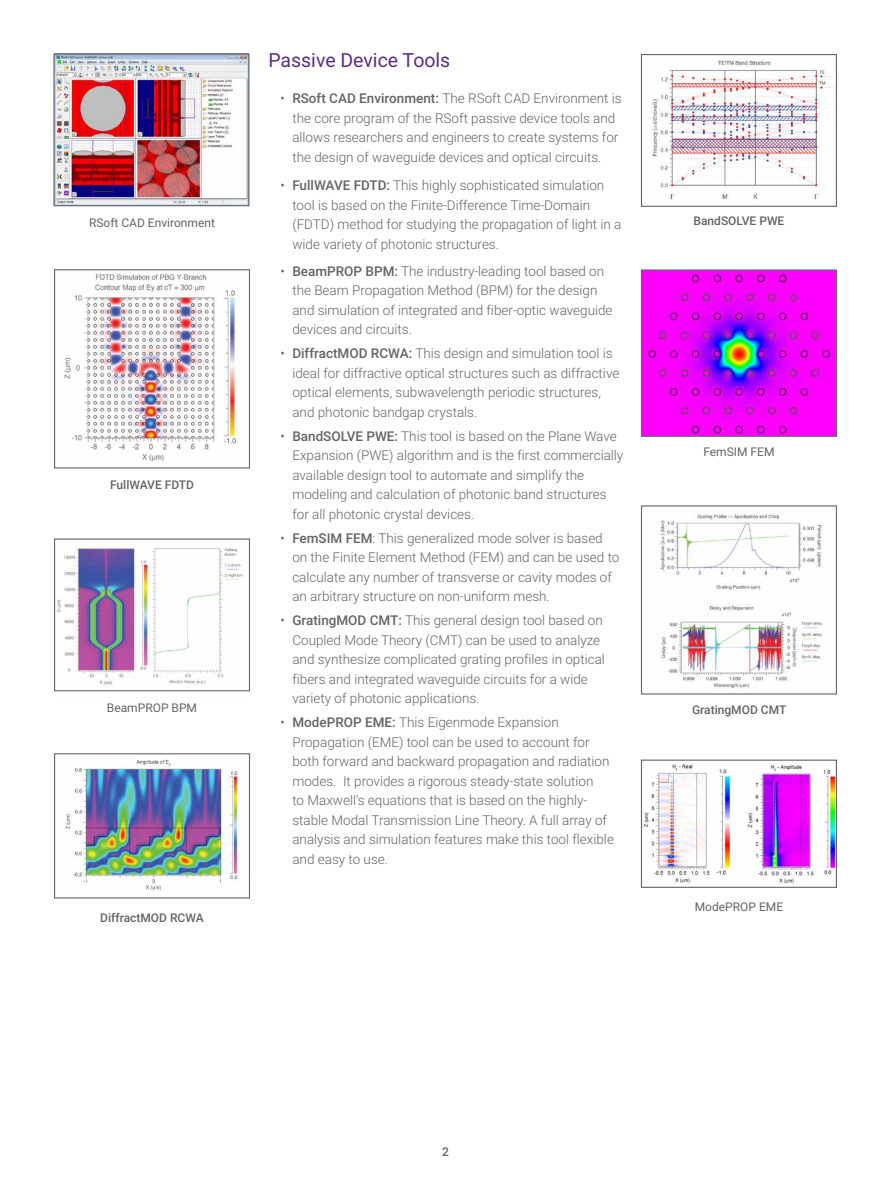
<style>
.page{position:relative;width:891px;height:1188px;background:#fff}
.page>*{position:absolute;margin:0;border:0;box-sizing:border-box;transform-origin:0 0}
.HEADING_1{font:19.5px "Roboto";color:#5a2c82}
.t1{font:300 13.5px/19.5px "Roboto";color:#636466}
.FIGURE_CAPTION{font:500 12px "Roboto";color:#636466}
.FIGURE_CAPTION-2{font:12px "Roboto";color:#636466}
.s1{font-weight:500}
</style>
<div class="page">
<img style="left:55px;top:55px;width:193px;height:149px">
<div style="left:53px;top:53px;width:197px;height:153px;border:1px solid #636466"></div>
<img style="left:64px;top:273px;width:172px;height:189px">
<div style="left:54px;top:269px;width:196px;height:199px;border:1px solid #636466"></div>
<img style="left:54px;top:548px;width:195px;height:144px">
<div style="left:54px;top:538px;width:196px;height:153px;border:1px solid #636466"></div>
<img style="left:65px;top:759px;width:174px;height:132px">
<div style="left:54px;top:753px;width:196px;height:145px;border:1px solid #636466"></div>
<img style="left:652px;top:60px;width:183px;height:141px">
<div style="left:641px;top:54px;width:196px;height:153px;border:1px solid #636466"></div>
<img style="left:643px;top:271px;width:192px;height:164px">
<div style="left:641px;top:269px;width:196px;height:168px;border:1px solid #636466"></div>
<img style="left:660px;top:514px;width:163px;height:175px">
<div style="left:641px;top:505px;width:196px;height:190px;border:1px solid #636466"></div>
<img style="left:643px;top:764px;width:192px;height:120px">
<div style="left:641px;top:760px;width:196px;height:128px;border:1px solid #636466"></div>
<p class="FIGURE_CAPTION-2" style="left:89px;top:214px;width:127px">RSoft CAD Environment</p>
<p class="FIGURE_CAPTION" style="left:110px;top:477px;width:85px">FullWAVE FDTD</p>
<p class="FIGURE_CAPTION-2" style="left:107px;top:699px;width:92px">BeamPROP BPM</p>
<p class="FIGURE_CAPTION" style="left:100px;top:909px;width:105px">DiffractMOD RCWA</p>
<p class="HEADING_1" style="left:268px;top:47px;width:184px">Passive Device Tools</p>
<p class="t1" style="left:292px;top:88px;width:331px;text-indent:-12px">• <span class="s1">RSoft CAD Environment:</span> The RSoft CAD Environment is the core program of the RSoft passive device tools and allows researchers and engineers to create systems for the design of waveguide devices and optical circuits.</p>
<p class="t1" style="left:292px;top:175px;width:331px;text-indent:-12px">• <span class="s1">FullWAVE FDTD:</span> This highly sophisticated simulation tool is based on the Finite-Difference Time-Domain (FDTD) method for studying the propagation of light in a wide variety of photonic structures.</p>
<p class="t1" style="left:292px;top:261px;width:322px;text-indent:-12px">• <span class="s1">BeamPROP BPM:</span> The industry-leading tool based on the Beam Propagation Method (BPM) for the design and simulation of integrated and fiber-optic waveguide devices and circuits.</p>
<p class="t1" style="left:292px;top:343px;width:329px;text-indent:-12px">• <span class="s1">DiffractMOD RCWA:</span> This design and simulation tool is ideal for diffractive optical structures such as diffractive optical elements, subwavelength periodic structures, and photonic bandgap crystals.</p>
<p class="t1" style="left:292px;top:426px;width:333px;text-indent:-12px">• <span class="s1">BandSOLVE PWE:</span> This tool is based on the Plane Wave Expansion (PWE) algorithm and is the first commercially available design tool to automate and simplify the modeling and calculation of photonic band structures for all photonic crystal devices.</p>
<p class="t1" style="left:292px;top:528px;width:329px;text-indent:-12px">• <span class="s1">FemSIM FEM</span>: This generalized mode solver is based on the Finite Element Method (FEM) and can be used to calculate any number of transverse or cavity modes of an arbitrary structure on non-uniform mesh.</p>
<p class="t1" style="left:292px;top:610px;width:314px;text-indent:-12px">• <span class="s1">GratingMOD CMT:</span> This general design tool based on Coupled Mode Theory (CMT) can be used to analyze and synthesize complicated grating profiles in optical fibers and integrated waveguide circuits for a wide variety of photonic applications.</p>
<p class="t1" style="left:292px;top:712px;width:323px;text-indent:-12px">• <span class="s1">ModePROP EME:</span> This Eigenmode Expansion Propagation (EME) tool can be used to account for both forward and backward propagation and radiation modes. It provides a rigorous steady-state solution<br>to Maxwell's equations that is based on the highly&shy;stable Modal Transmission Line Theory. A full array of analysis and simulation features make this tool flexible and easy to use.</p>
<p class="FIGURE_CAPTION" style="left:694px;top:212px;width:92px">BandSOLVE PWE</p>
<p class="FIGURE_CAPTION-2" style="left:703px;top:443px;width:73px">FemSIM FEM</p>
<p class="FIGURE_CAPTION" style="left:692px;top:702px;width:96px">GratingMOD CMT</p>
<p class="FIGURE_CAPTION-2" style="left:695px;top:898px;width:90px">ModePROP EME</p>
<p class="FIGURE_CAPTION" style="left:442px;top:1144px;width:8px">2</p>
</div>
